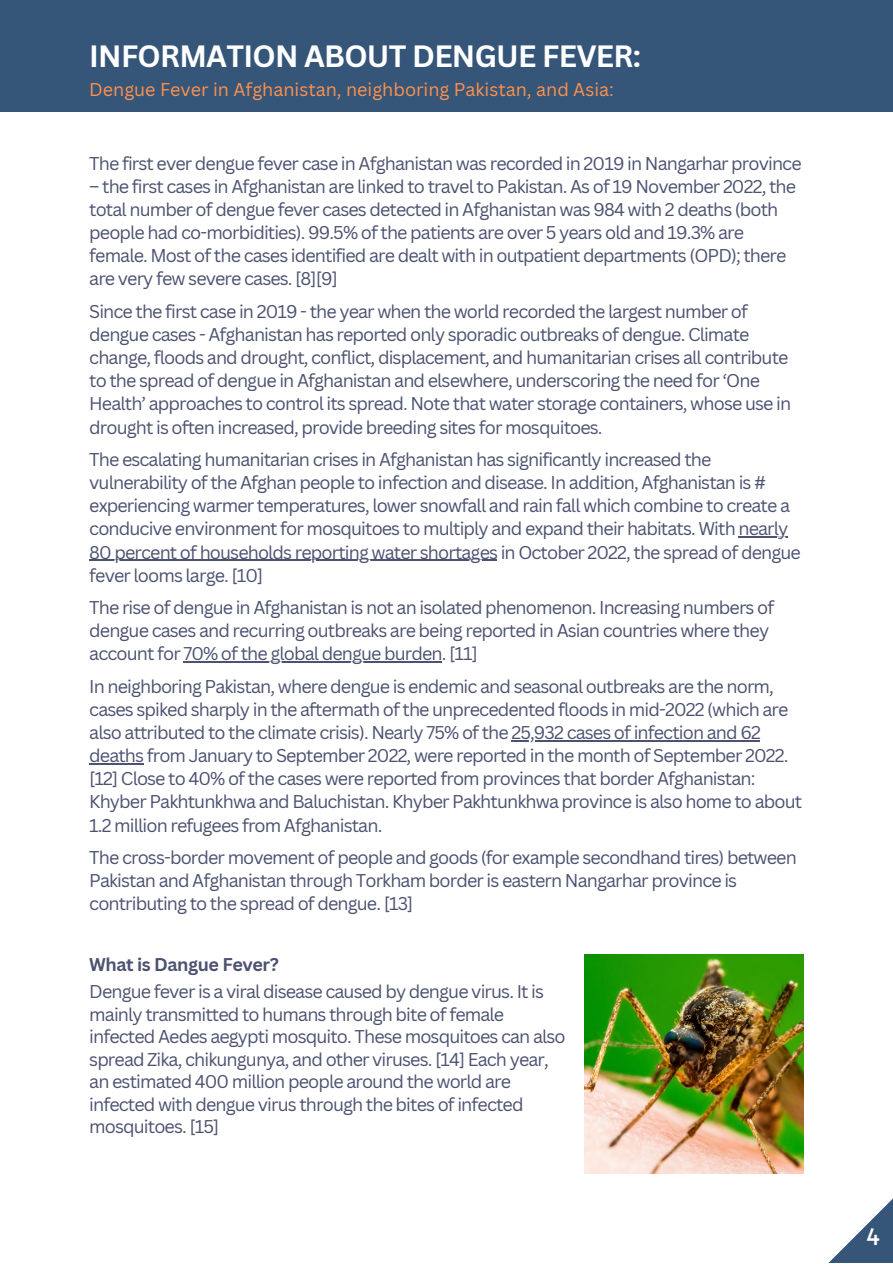
<style>
.page{position:relative;width:893px;height:1264px;background:#fff}
.page>*{position:absolute;margin:0;border:0;box-sizing:border-box;transform-origin:0 0}
.t1{font:700 30px "Canva Sans";letter-spacing:-.025em;color:#fff}
.t2{font:22.5px "Alata";color:#fff}
.t3{font:18px/23.1px "Canva Sans";letter-spacing:-.05em;color:#4c5270}
.t4{font:18px "Canva Sans";color:#ff914d}
.t5{font:700 18px "Canva Sans";letter-spacing:-.025em;color:#4c5270}
</style>
<div class="page">
<div style="left:0;top:0;width:892px;height:111px;background:#365679"></div>
<img style="left:584px;top:954px;width:219px;height:219px">
<hr style="left:738px;top:536px;width:49px;height:2px;background:#4c5270">
<hr style="left:89px;top:560px;width:408px;height:1px;background:#4c5270">
<hr style="left:183px;top:661px;width:259px;height:2px;background:#4c5270">
<hr style="left:511px;top:740px;width:249px;height:1px;background:#4c5270">
<hr style="left:89px;top:763px;width:54px;height:1px;background:#4c5270">
<svg style="left:829px;top:1199px;width:63px;height:63px"></svg>
<h1 class="t1" style="left:89px;top:35px;width:553px">INFORMATION ABOUT DENGUE FEVER:</h1>
<p class="t4" style="left:89px;top:77px;width:526px">Dengue Fever in Afghanistan, neighboring Pakistan, and Asia:</p>
<p class="t3" style="left:89px;top:151px;width:713px">The first ever dengue fever case in Afghanistan was recorded in 2019 in Nangarhar province</p>
<p class="t3" style="left:89px;top:174px;width:708px">– the first cases in Afghanistan are linked to travel to Pakistan. As of 19 November 2022, the total number of dengue fever cases detected in Afghanistan was 984 with 2 deaths (both people had co-morbidities). 99.5% of the patients are over 5 years old and 19.3% are female. Most of the cases identified are dealt with in outpatient departments (OPD); there are very few severe cases. [8][9]</p>
<p class="t3" style="left:89px;top:299px;width:703px">Since the first case in 2019 - the year when the world recorded the largest number of dengue cases - Afghanistan has reported only sporadic outbreaks of dengue. Climate change, floods and drought, conflict, displacement, and humanitarian crises all contribute to the spread of dengue in Afghanistan and elsewhere, underscoring the need for ‘One Health’ approaches to control its spread. Note that water storage containers, whose use in drought is often increased, provide breeding sites for mosquitoes.</p>
<p class="t3" style="left:89px;top:447px;width:713px">The escalating humanitarian crises in Afghanistan has significantly increased the vulnerability of the Afghan people to infection and disease. In addition, Afghanistan is # experiencing warmer temperatures, lower snowfall and rain fall which combine to create a conducive environment for mosquitoes to multiply and expand their habitats. With nearly 80 percent of households reporting water shortages in October 2022, the spread of dengue fever looms large. [10]</p>
<p class="t3" style="left:89px;top:595px;width:686px">The rise of dengue in Afghanistan is not an isolated phenomenon. Increasing numbers of dengue cases and recurring outbreaks are being reported in Asian countries where they account for 70% of the global dengue burden. [11]</p>
<p class="t3" style="left:89px;top:674px;width:714px">In neighboring Pakistan, where dengue is endemic and seasonal outbreaks are the norm, cases spiked sharply in the aftermath of the unprecedented floods in mid-2022 (which are also attributed to the climate crisis). Nearly 75% of the 25,932 cases of infection and 62 deaths from January to September 2022, were reported in the month of September 2022. [12] Close to 40% of the cases were reported from provinces that border Afghanistan:<br>Khyber Pakhtunkhwa and Baluchistan. Khyber Pakhtunkhwa province is also home to about 1.2 million refugees from Afghanistan.</p>
<p class="t3" style="left:89px;top:845px;width:709px">The cross-border movement of people and goods (for example secondhand tires) between<br>Pakistan and Afghanistan through Torkham border is eastern Nangarhar province is contributing to the spread of dengue. [13]</p>
<p class="t5" style="left:89px;top:951px;width:191px">What is Dangue Fever?</p>
<p class="t3" style="left:89px;top:980px;width:478px;line-height:22.5px">Dengue fever is a viral disease caused by dengue virus. It is mainly transmitted to humans through bite of female infected Aedes aegypti mosquito. These mosquitoes can also spread Zika, chikungunya, and other viruses. [14] Each year, an estimated 400 million people around the world are infected with dengue virus through the bites of infected mosquitoes. [15]</p>
<p class="t2" style="left:865px;top:1220px;width:16px">4</p>
</div>
